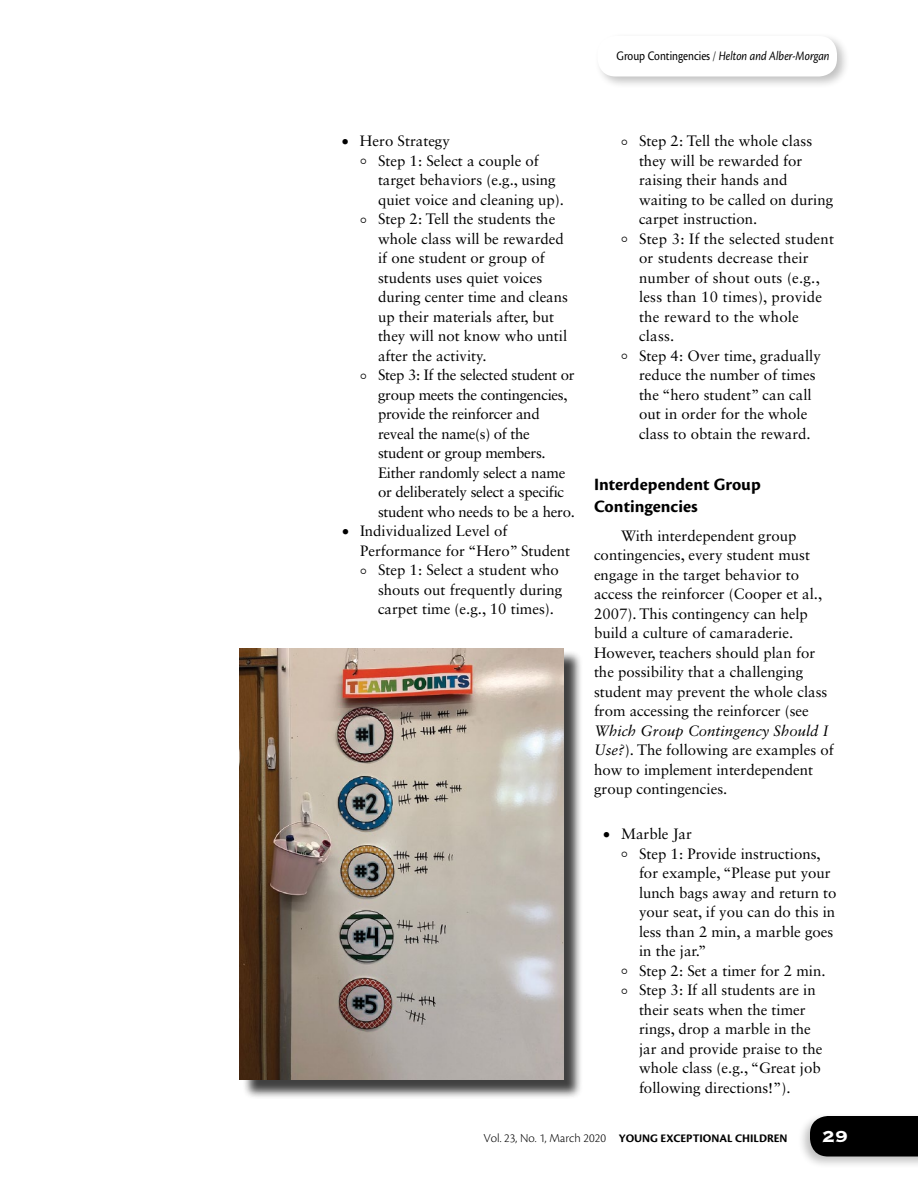
<style>
.page{position:relative;width:918px;height:1188px;background:#fff}
.page>*{position:absolute;margin:0;border:0;box-sizing:border-box;transform-origin:0 0}
.t1{font:21px "Copperplate Thirty Three BC";color:#fff}
.t2{font:700 18px/22.5px "Cronos Pro";color:#000}
.t3{font:15px/19.5px "Sabon LT Std";color:#000}
.t4{font:italic 13.5px "Cronos Pro";color:#000;scale:.85 1}
.t5{font:700 12px "Cronos Pro";color:#000}
.s1{font-style:normal}
.s2{font-weight:300;font-style:normal}
.s3{font-style:italic}
.s4{font-weight:300;font-size:12.75px}
</style>
<div class="page">
<div style="left:797px;top:1112px;width:121px;height:57px;background:#000;opacity:.25"></div>
<div style="left:810px;top:1116px;width:108px;height:40px;background:#000"></div>
<div style="left:594px;top:32px;width:256px;height:57px;background:#000;opacity:.25"></div>
<div style="left:598px;top:36px;width:239px;height:40px;background:#fff;border-radius:18px"></div>
<div style="left:242px;top:650px;width:341px;height:449px;background:#000;opacity:.75"></div>
<img style="left:240px;top:648px;width:324px;height:432px">
<p class="t4" style="left:617px;top:48px;width:252px"><span class="s1">Group Contingencies</span> <span class="s2">/</span> Helton and Alber-Morgan</p>
<p class="t3" style="left:378px;top:131px;width:198px;text-indent:-36px">• Hero Strategy<br>Step 1: Select a couple of target behaviors (e.g., using quiet voice and cleaning up).<br>Step 2: Tell the students the whole class will be rewarded if one student or group of students uses quiet voices during center time and cleans up their materials after, but they will not know who until after the activity.<br>Step 3: If the selected student or group meets the contingencies, provide the reinforcer and reveal the name(s) of the student or group members.<br>Either randomly select a name or deliberately select a specific student who needs to be a hero.</p>
<p class="t3" style="left:342px;top:521px;width:167px">• Individualized Level of</p>
<p class="t3" style="left:360px;top:541px;width:212px">Performance for “Hero” Student</p>
<p class="t3" style="left:378px;top:560px;width:182px">Step 1: Select a student who</p>
<p class="t3" style="left:378px;top:580px;width:186px">shouts out frequently during</p>
<p class="t3" style="left:378px;top:599px;width:178px">carpet time (e.g., 10 times).</p>
<p class="t3" style="left:639px;top:131px;width:197px">Step 2: Tell the whole class they will be rewarded for raising their hands and waiting to be called on during carpet instruction.<br>Step 3: If the selected student or students decrease their number of shout outs (e.g., less than 10 times), provide the reward to the whole class.<br>Step 4: Over time, gradually reduce the number of times the “hero student” can call out in order for the whole class to obtain the reward.</p>
<p class="t2" style="left:594px;top:473px;width:168px">Interdependent Group<br>Contingencies</p>
<p class="t3" style="left:594px;top:526px;width:235px;text-indent:27px">With interdependent group contingencies, every student must engage in the target behavior to access the reinforcer (Cooper et al., 2007). This contingency can help build a culture of camaraderie.<br>However, teachers should plan for the possibility that a challenging student may prevent the whole class from accessing the reinforcer (see</p>
<p class="t3" style="left:594px;top:721px;width:241px"><span class="s3">Which Group Contingency Should I<br>Use?</span>). The following are examples of how to implement interdependent group contingencies.</p>
<p class="t3" style="left:639px;top:824px;width:199px;text-indent:-36px">• Marble Jar<br>Step 1: Provide instructions, for example, “Please put your lunch bags away and return to your seat, if you can do this in less than 2 min, a marble goes in the jar.”<br>Step 2: Set a timer for 2 min.<br>Step 3: If all students are in their seats when the timer rings, drop a marble in the<br>jar and provide praise to the whole class (e.g., “Great job following directions!”).</p>
<p class="t5" style="left:483px;top:1131px;width:306px"><span class="s4">Vol. 23, No. 1, March 2020</span> YOUNG EXCEPTIONAL CHILDREN</p>
<h1 class="t1" style="left:822px;top:1125px;width:27px">29</h1>
</div>
